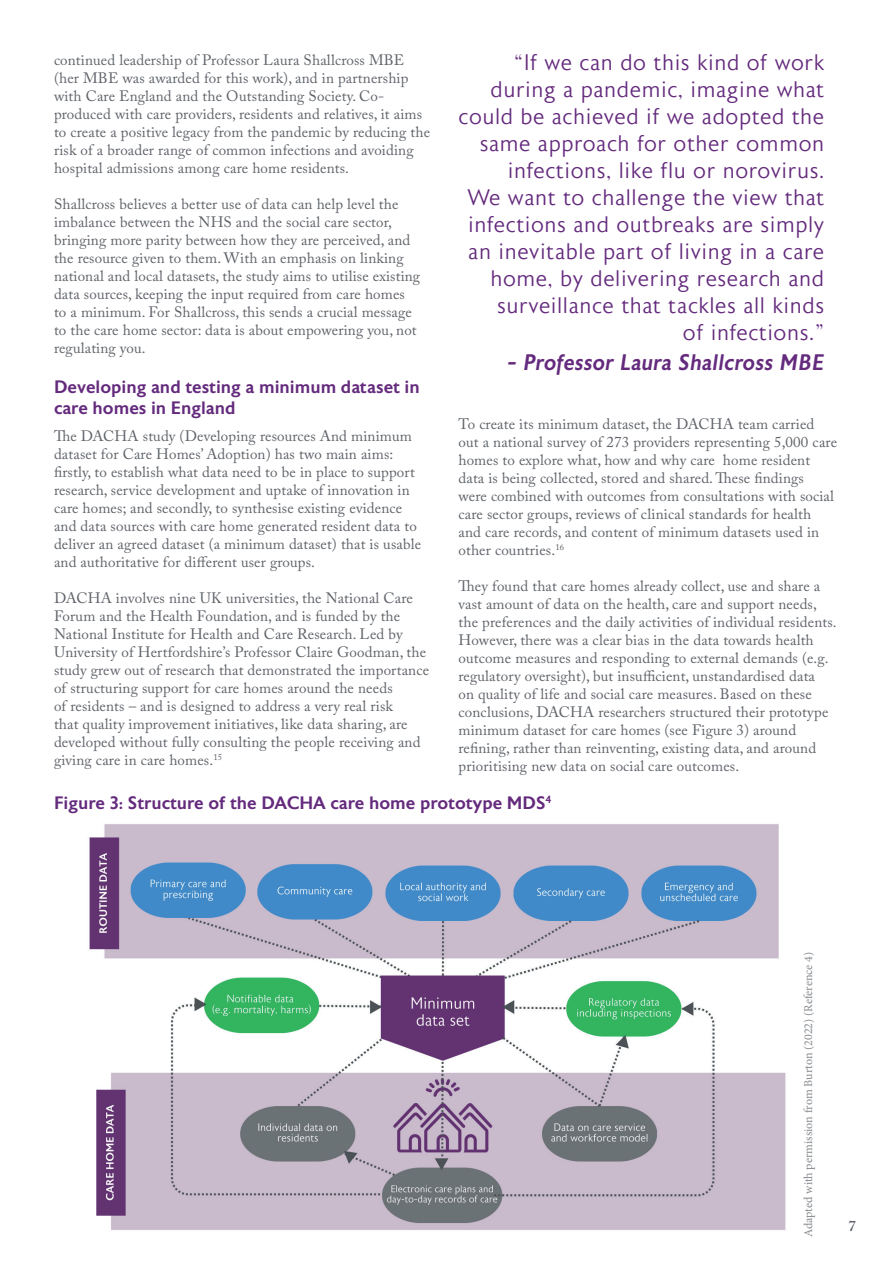
<style>
.page{position:relative;width:893px;height:1263px;background:#fff}
.page>*{position:absolute;margin:0;border:0;box-sizing:border-box;transform-origin:0 0}
.t1{font:300 22.5px/27px "Astoria Sans";letter-spacing:.025em;color:#642a7d;text-align:right}
.t2{font:italic 500 22.5px "Astoria Sans";letter-spacing:.01em;color:#642a7d}
.t3{font:500 18px/21.6px "Astoria Sans";color:#642a7d}
.t4{font:15px/18px "Adobe Caslon Pro";letter-spacing:.01em;color:#5f6369}
.t5{font:600 15px "Adobe Caslon Pro";color:#5f6369}
.t6{font:12px "Minion Pro";color:#868a8e}
</style>
<div class="page">
<img style="left:89px;top:824px;width:697px;height:406px">
<p class="t4" style="left:54px;top:51px;width:378px">continued leadership of Professor Laura Shallcross MBE (her MBE was awarded for this work), and in partnership with Care England and the Outstanding Society. Co&shy;produced with care providers, residents and relatives, it aims to create a positive legacy from the pandemic by reducing the risk of a broader range of common infections and avoiding hospital admissions among care home residents.</p>
<p class="t4" style="left:54px;top:195px;width:368px">Shallcross believes a better use of data can help level the imbalance between the NHS and the social care sector, bringing more parity between how they are perceived, and the resource given to them. With an emphasis on linking national and local datasets, the study aims to utilise existing data sources, keeping the input required from care homes to a minimum. For Shallcross, this sends a crucial message to the care home sector: data is about empowering you, not regulating you.</p>
<p class="t3" style="left:54px;top:376px;width:367px">Developing and testing a minimum dataset in care homes in England</p>
<p class="t4" style="left:54px;top:427px;width:369px">The DACHA study (Developing resources And minimum dataset for Care Homes’ Adoption) has two main aims: firstly, to establish what data need to be in place to support research, service development and uptake of innovation in care homes; and secondly, to synthesise existing evidence and data sources with care home generated resident data to deliver an agreed dataset (a minimum dataset) that is usable and authoritative for different user groups.</p>
<p class="t4" style="left:54px;top:589px;width:377px">DACHA involves nine UK universities, the National Care Forum and the Health Foundation, and is funded by the National Institute for Health and Care Research. Led by University of Hertfordshire’s Professor Claire Goodman, the study grew out of research that demonstrated the importance of structuring support for care homes around the needs<br>of residents – and is designed to address a very real risk<br>that quality improvement initiatives, like data sharing, are developed without fully consulting the people receiving and giving care in care homes.<sup>15</sup></p>
<p class="t1" style="left:458px;top:50px;width:367px">“If we can do this kind of work during a pandemic, imagine what could be achieved if we adopted the same approach for other common infections, like flu or norovirus.<br>We want to challenge the view that infections and outbreaks are simply an inevitable part of living in a care home, by delivering research and surveillance that tackles all kinds<br>of infections.”</p>
<h1 class="t2" style="left:508px;top:350px;width:318px">- Professor Laura Shallcross MBE</h1>
<p class="t4" style="left:458px;top:415px;width:380px">To create its minimum dataset, the DACHA team carried out a national survey of 273 providers representing 5,000 care homes to explore what, how and why care home resident data is being collected, stored and shared. These findings<br>were combined with outcomes from consultations with social care sector groups, reviews of clinical standards for health and care records, and content of minimum datasets used in other countries.<sup>16</sup></p>
<p class="t4" style="left:458px;top:577px;width:380px">They found that care homes already collect, use and share a vast amount of data on the health, care and support needs, the preferences and the daily activities of individual residents.<br>However, there was a clear bias in the data towards health outcome measures and responding to external demands (e.g. regulatory oversight), but insufficient, unstandardised data<br>on quality of life and social care measures. Based on these conclusions, DACHA researchers structured their prototype minimum dataset for care homes (see Figure 3) around refining, rather than reinventing, existing data, and around prioritising new data on social care outcomes.</p>
<p class="t3" style="left:54px;top:793px;width:499px">Figure 3: Structure of the DACHA care home prototype MDS<sup>4</sup></p>
<p class="t6" style="left:800px;top:1237px;width:287px;rotate:-90deg">Adapted with permission from Burton (2022) (Reference 4)</p>
<p class="t5" style="left:848px;top:1216px;width:9px">7</p>
</div>
